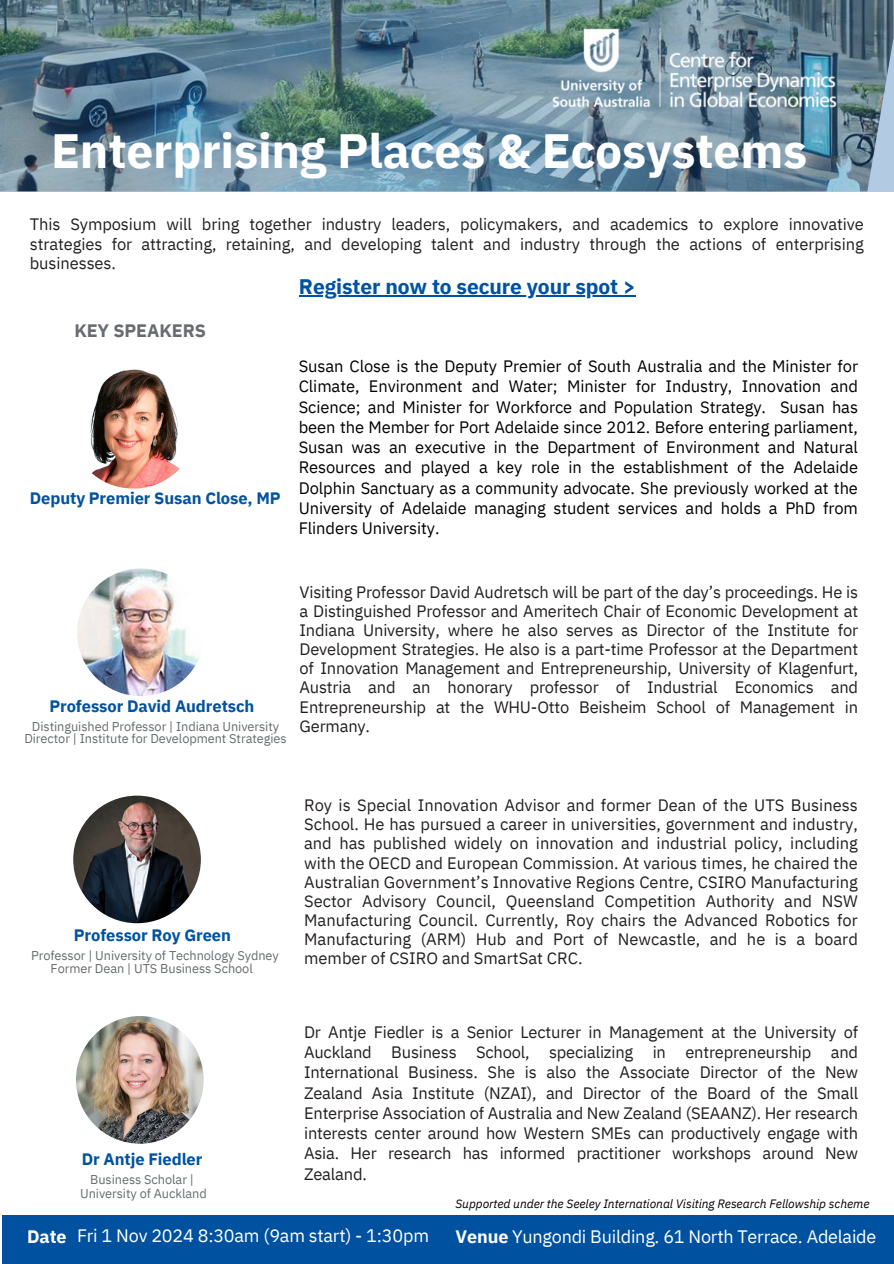
<style>
.page{position:relative;width:894px;height:1264px;background:#fff}
.page>*{position:absolute;margin:0;border:0;box-sizing:border-box;transform-origin:0 0}
.t1{font:700 48px "IBM Plex Sans";letter-spacing:-.005em;color:#fff}
.t2{font:700 21px "IBM Plex Sans";letter-spacing:-.005em;color:#0052a0}
.t3{font:18px "IBM Plex Sans";letter-spacing:-.01em;color:#fff}
.t4{font:700 18px "IBM Plex Sans";letter-spacing:-.005em;color:#fff}
.t5{font:700 18px "IBM Plex Sans";letter-spacing:-.005em;color:#686c70}
.t6{font:16.5px/19.2px "IBM Plex Sans";letter-spacing:-.01em;color:#231f20;text-align:justify}
.t7{font:16.5px/20.2px "IBM Plex Sans";letter-spacing:-.005em;color:#000;text-align:justify}
.t8{font:700 16.5px "IBM Plex Sans";letter-spacing:-.005em;color:#0052a0}
.t9{font:12.75px/12.3px "IBM Plex Sans";letter-spacing:-.005em;color:#686c70;text-align:center}
.t10{font:italic 12px "IBM Plex Sans";letter-spacing:-.005em;color:#000}
.s1{font-weight:700}
.s2{font-weight:400}
</style>
<div class="page">
<img style="left:77px;top:568px;width:128px;height:128px;border-radius:50%">
<img style="left:73px;top:795px;width:128px;height:128px;border-radius:50%">
<hr style="left:299px;top:295px;width:336px;height:1px;background:#0052a0">
<img style="left:70px;top:361px;width:127px;height:127px;border-radius:50%">
<img style="left:76px;top:1016px;width:127px;height:127px;border-radius:50%">
<div style="left:3px;top:1214px;width:890px;height:49px;background:#0052a0"></div>
<img style="left:0;top:0;width:893px;height:192px">
<img style="left:552px;top:29px;width:284px;height:79px">
<h5 class="t1" style="left:51px;top:119px;width:757px">Enterprising Places &amp; Ecosystems</h5>
<h5 class="t6" style="left:30px;top:214px;width:835px">This Symposium will bring together industry leaders, policymakers, and academics to explore innovative strategies for attracting, retaining, and developing talent and industry through the actions of enterprising businesses.</h5>
<h4 class="t2" style="left:299px;top:272px;width:338px">Register now to secure your spot &gt;</h4>
<h4 class="t5" style="left:74px;top:319px;width:133px">KEY SPEAKERS</h4>
<p class="t8" style="left:30px;top:487px;width:252px">Deputy Premier Susan Close, MP</p>
<p class="t7" style="left:298px;top:356px;width:560px">Susan Close is the Deputy Premier of South Australia and the Minister for Climate, Environment and Water; Minister for Industry, Innovation and Science; and Minister for Workforce and Population Strategy. Susan has been the Member for Port Adelaide since 2012. Before entering parliament, Susan was an executive in the Department of Environment and Natural Resources and played a key role in the establishment of the Adelaide Dolphin Sanctuary as a community advocate. She previously worked at the University of Adelaide managing student services and holds a PhD from Flinders University.</p>
<p class="t8" style="left:49px;top:695px;width:206px">Professor David Audretsch</p>
<p class="t9" style="left:24px;top:719px;width:264px">Distinguished Professor | Indiana University<br>Director | Institute for Development Strategies</p>
<p class="t6" style="left:299px;top:582px;width:560px">Visiting Professor David Audretsch will be part of the day’s proceedings. He is a Distinguished Professor and Ameritech Chair of Economic Development at Indiana University, where he also serves as Director of the Institute for Development Strategies. He also is a part-time Professor at the Department of Innovation Management and Entrepreneurship, University of Klagenfurt, Austria and an honorary professor of Industrial Economics and Entrepreneurship at the WHU-Otto Beisheim School of Management in Germany.</p>
<h5 class="t8" style="left:74px;top:924px;width:158px">Professor Roy Green</h5>
<h5 class="t9" style="left:31px;top:949px;width:249px">Professor | University of Technology Sydney<br>Former Dean | UTS Business School</h5>
<p class="t8" style="left:82px;top:1148px;width:122px">Dr Antje Fiedler</p>
<h4 class="t9" style="left:90px;top:1172px;width:105px">Business Scholar |</h4>
<p class="t9" style="left:80px;top:1186px;width:128px">University of Auckland</p>
<h5 class="t6" style="left:304px;top:795px;width:555px">Roy is Special Innovation Advisor and former Dean of the UTS Business School. He has pursued a career in universities, government and industry, and has published widely on innovation and industrial policy, including with the OECD and European Commission. At various times, he chaired the Australian Government’s Innovative Regions Centre, CSIRO Manufacturing Sector Advisory Council, Queensland Competition Authority and NSW Manufacturing Council. Currently, Roy chairs the Advanced Robotics for Manufacturing (ARM) Hub and Port of Newcastle, and he is a board member of CSIRO and SmartSat CRC.</h5>
<h2 class="t6" style="left:304px;top:1021px;width:555px;line-height:20.2px">Dr Antje Fiedler is a Senior Lecturer in Management at the University of Auckland Business School, specializing in entrepreneurship and International Business. She is also the Associate Director of the New Zealand Asia Institute (NZAI), and Director of the Board of the Small Enterprise Association of Australia and New Zealand (SEAANZ). Her research interests center around how Western SMEs can productively engage with Asia. Her research has informed practitioner workshops around New Zealand.</h2>
<h4 class="t10" style="left:455px;top:1195px;width:415px">Supported under the Seeley International Visiting Research Fellowship scheme</h4>
<h4 class="t4" style="left:27px;top:1224px;width:41px">Date</h4>
<h4 class="t3" style="left:77px;top:1223px;width:353px">Fri 1 Nov 2024 8:30am (9am start) - 1:30pm</h4>
<h4 class="t3" style="left:455px;top:1224px;width:422px"><span class="s1">Venue</span> Yungondi Building. 61 North Terrace. Adelaide</h4>
<h3 class="t4" style="left:420px;top:1224px;width:266px">Venue <span class="s2">Y ngondi Atrium</span> Register</h3>
<h5 class="t3" style="left:37px;top:1225px;width:396px"><span class="s1">Date</span> Fri 1 Nov 2024 8:30am (9am start) - 1:00pm</h5>
</div>
